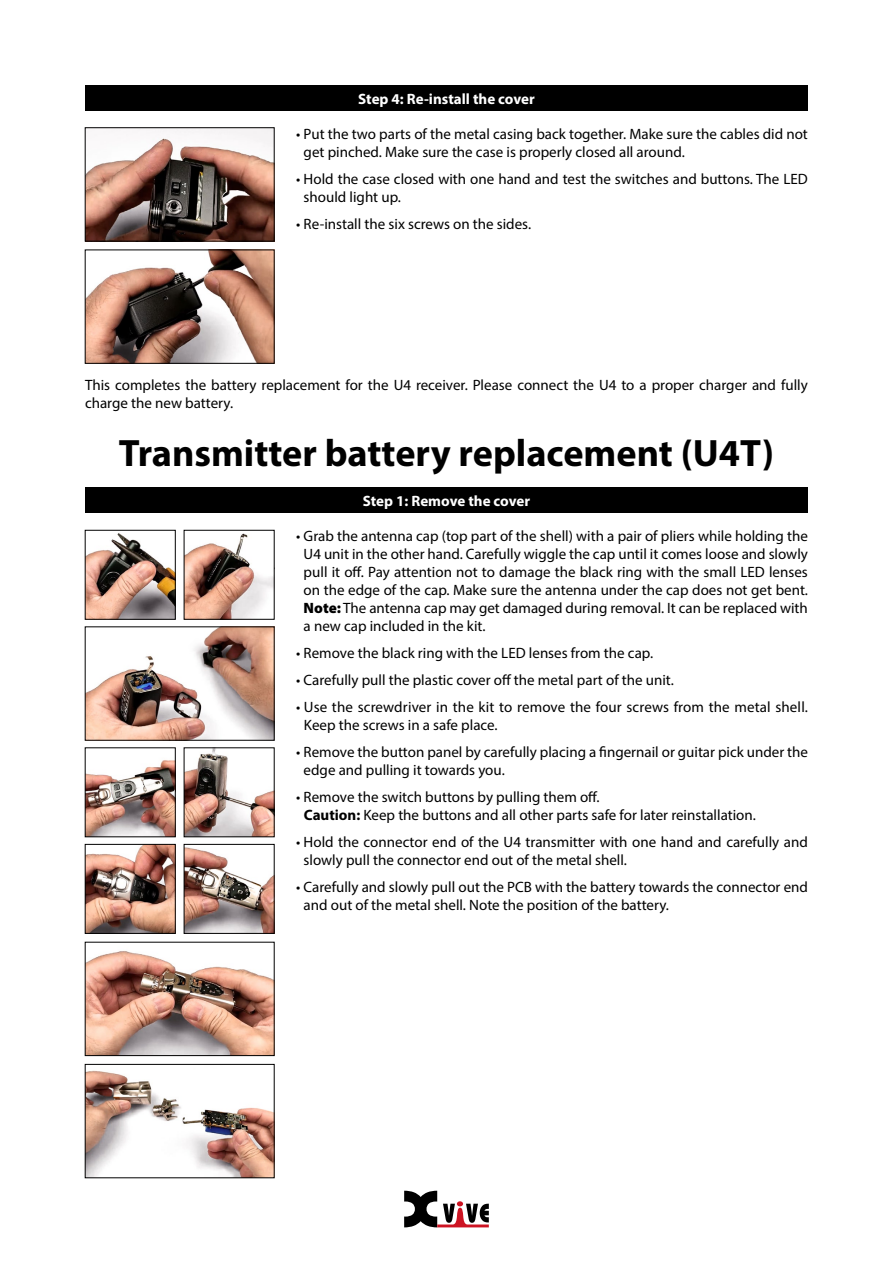
<style>
.page{position:relative;width:893px;height:1263px;background:#fff}
.page>*{position:absolute;margin:0;border:0;box-sizing:border-box;transform-origin:0 0}
.t1{font:700 38.25px "Myriad Pro";color:#000}
.t2{font:15px/18px "Myriad Pro";color:#000}
.t3{font:700 15px "Myriad Pro";color:#fff}
.s1{font-weight:900}
.s2{font-weight:700}
</style>
<div class="page">
<div style="left:85px;top:85px;width:723px;height:26px;background:#000"></div>
<svg style="left:404px;top:1191px;width:85px;height:36px"></svg>
<img style="left:87px;top:130px;width:185px;height:109px">
<div style="left:85px;top:128px;width:189px;height:113px;border:1px solid #000"></div>
<img style="left:87px;top:252px;width:185px;height:109px">
<img style="left:87px;top:629px;width:185px;height:109px">
<img style="left:87px;top:951px;width:185px;height:103px">
<div style="left:85px;top:942px;width:189px;height:114px;border:1px solid #000"></div>
<img style="left:87px;top:1070px;width:185px;height:106px">
<div style="left:85px;top:1064px;width:189px;height:114px;border:1px solid #000"></div>
<div style="left:85px;top:488px;width:723px;height:25px;background:#000"></div>
<img style="left:87px;top:533px;width:86px;height:84px">
<div style="left:85px;top:530px;width:90px;height:89px;border:1px solid #000"></div>
<img style="left:87px;top:760px;width:86px;height:75px">
<img style="left:87px;top:846px;width:86px;height:85px">
<div style="left:85px;top:844px;width:90px;height:89px;border:1px solid #000"></div>
<img style="left:186px;top:533px;width:86px;height:84px">
<img style="left:186px;top:750px;width:86px;height:85px">
<img style="left:186px;top:847px;width:86px;height:84px">
<div style="left:184px;top:844px;width:90px;height:89px;border:1px solid #000"></div>
<p class="t3" style="left:358px;top:89px;width:178px">Step 4: Re-install the cover</p>
<p class="t2" style="left:304px;top:125px;width:506px;text-indent:-7px">• Put the two parts of the metal casing back together. Make sure the cables did not get pinched. Make sure the case is properly closed all around.</p>
<p class="t2" style="left:304px;top:170px;width:506px;text-indent:-7px">• Hold the case closed with one hand and test the switches and buttons. The LED should light up.</p>
<p class="t2" style="left:296px;top:215px;width:236px">• Re-install the six screws on the sides.</p>
<p class="t2" style="left:85px;top:375px;width:724px">This completes the battery replacement for the U4 receiver. Please connect the U4 to a proper charger and fully charge the new battery.</p>
<h1 class="t1" style="left:119px;top:428px;width:657px">Transmitter battery replacement (U4T)</h1>
<p class="t3" style="left:363px;top:491px;width:169px">Step 1: Remove the cover</p>
<p class="t2" style="left:304px;top:527px;width:506px;text-align:justify;text-indent:-7px">• Grab the antenna cap (top part of the shell) with a pair of pliers while holding the U4 unit in the other hand. Carefully wiggle the cap until it comes loose and slowly pull it off. Pay attention not to damage the black ring with the small LED lenses on the edge of the cap. Make sure the antenna under the cap does not get bent.<br><span class="s1">Note:</span> The antenna cap may get damaged during removal. It can be replaced with a new cap included in the kit.</p>
<p class="t2" style="left:296px;top:644px;width:358px">• Remove the black ring with the LED lenses from the cap.</p>
<p class="t2" style="left:296px;top:671px;width:379px">• Carefully pull the plastic cover off the metal part of the unit.</p>
<p class="t2" style="left:304px;top:698px;width:505px;text-indent:-8px">• Use the screwdriver in the kit to remove the four screws from the metal shell.<br>Keep the screws in a safe place.</p>
<p class="t2" style="left:304px;top:743px;width:506px;text-indent:-7px">• Remove the button panel by carefully placing a fingernail or guitar pick under the edge and pulling it towards you.</p>
<p class="t2" style="left:304px;top:788px;width:454px;text-indent:-8px">• Remove the switch buttons by pulling them off.<br><span class="s2">Caution:</span> Keep the buttons and all other parts safe for later reinstallation.</p>
<p class="t2" style="left:304px;top:833px;width:506px;text-indent:-7px">• Hold the connector end of the U4 transmitter with one hand and carefully and slowly pull the connector end out of the metal shell.</p>
<p class="t2" style="left:304px;top:878px;width:506px;text-indent:-7px">• Carefully and slowly pull out the PCB with the battery towards the connector end and out of the metal shell. Note the position of the battery.</p>
</div>
